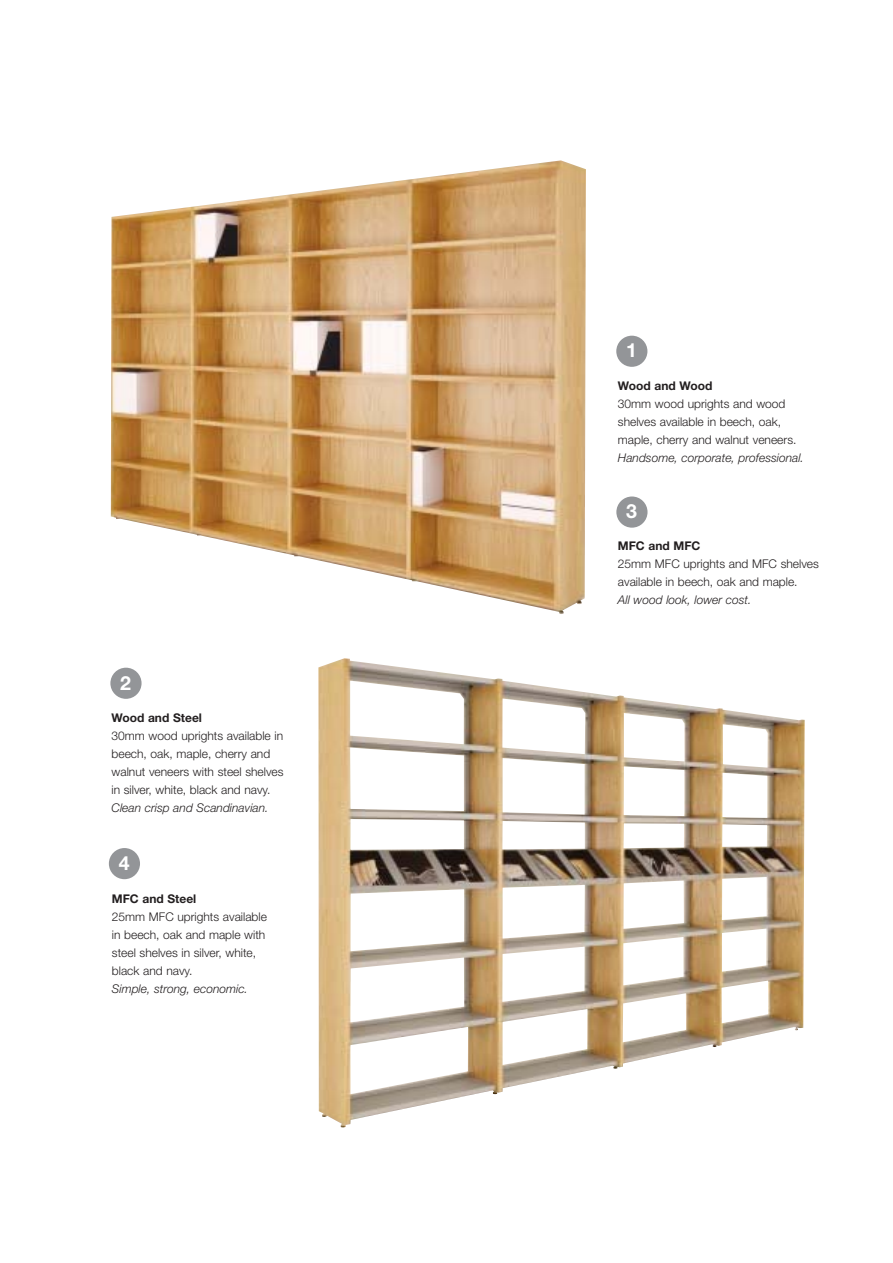
<style>
.page{position:relative;width:893px;height:1263px;background:#fff}
.page>*{position:absolute;margin:0;border:0;box-sizing:border-box;transform-origin:0 0}
.t1{font:700 19.5px "Helvetica Neue";color:#fff}
.t2{font:300 12px/18px "Helvetica Neue";color:#231f20}
.t3{font:italic 300 12px "Helvetica Neue";color:#231f20}
.t4{font:700 12px "Helvetica Neue";color:#231f20}
</style>
<div class="page">
<div style="left:616px;top:336px;width:31px;height:31px;background:#939598;border-radius:50%"></div>
<div style="left:110px;top:668px;width:32px;height:31px;background:#939598;border-radius:50%"></div>
<div style="left:616px;top:497px;width:31px;height:31px;background:#939598;border-radius:50%"></div>
<div style="left:109px;top:848px;width:31px;height:31px;background:#939598;border-radius:50%"></div>
<img style="left:111px;top:160px;width:475px;height:454px">
<img style="left:318px;top:658px;width:487px;height:470px">
<h1 class="t1" style="left:120px;top:676px;width:12px">2</h1>
<p class="t4" style="left:112px;top:714px;width:92px">Wood and Steel</p>
<p class="t2" style="left:112px;top:728px;width:173px">30mm wood uprights available in beech, oak, maple, cherry and walnut veneers with steel shelves in silver, white, black and navy.</p>
<p class="t3" style="left:112px;top:804px;width:158px">Clean crisp and Scandinavian.</p>
<h1 class="t1" style="left:119px;top:856px;width:12px">4</h1>
<p class="t4" style="left:112px;top:895px;width:86px">MFC and Steel</p>
<p class="t2" style="left:112px;top:909px;width:156px">25mm MFC uprights available in beech, oak and maple with steel shelves in silver, white, black and navy.</p>
<p class="t3" style="left:112px;top:985px;width:137px">Simple, strong, economic.</p>
<h1 class="t1" style="left:626px;top:344px;width:12px">1</h1>
<p class="t4" style="left:618px;top:382px;width:96px">Wood and Wood</p>
<p class="t2" style="left:618px;top:396px;width:180px">30mm wood uprights and wood shelves available in beech, oak, maple, cherry and walnut veneers.</p>
<p class="t3" style="left:618px;top:454px;width:188px">Handsome, corporate, professional.</p>
<h1 class="t1" style="left:626px;top:504px;width:12px">3</h1>
<p class="t4" style="left:618px;top:542px;width:84px">MFC and MFC</p>
<p class="t2" style="left:618px;top:556px;width:202px">25mm MFC uprights and MFC shelves available in beech, oak and maple.</p>
<p class="t3" style="left:618px;top:596px;width:135px">All wood look, lower cost.</p>
</div>
